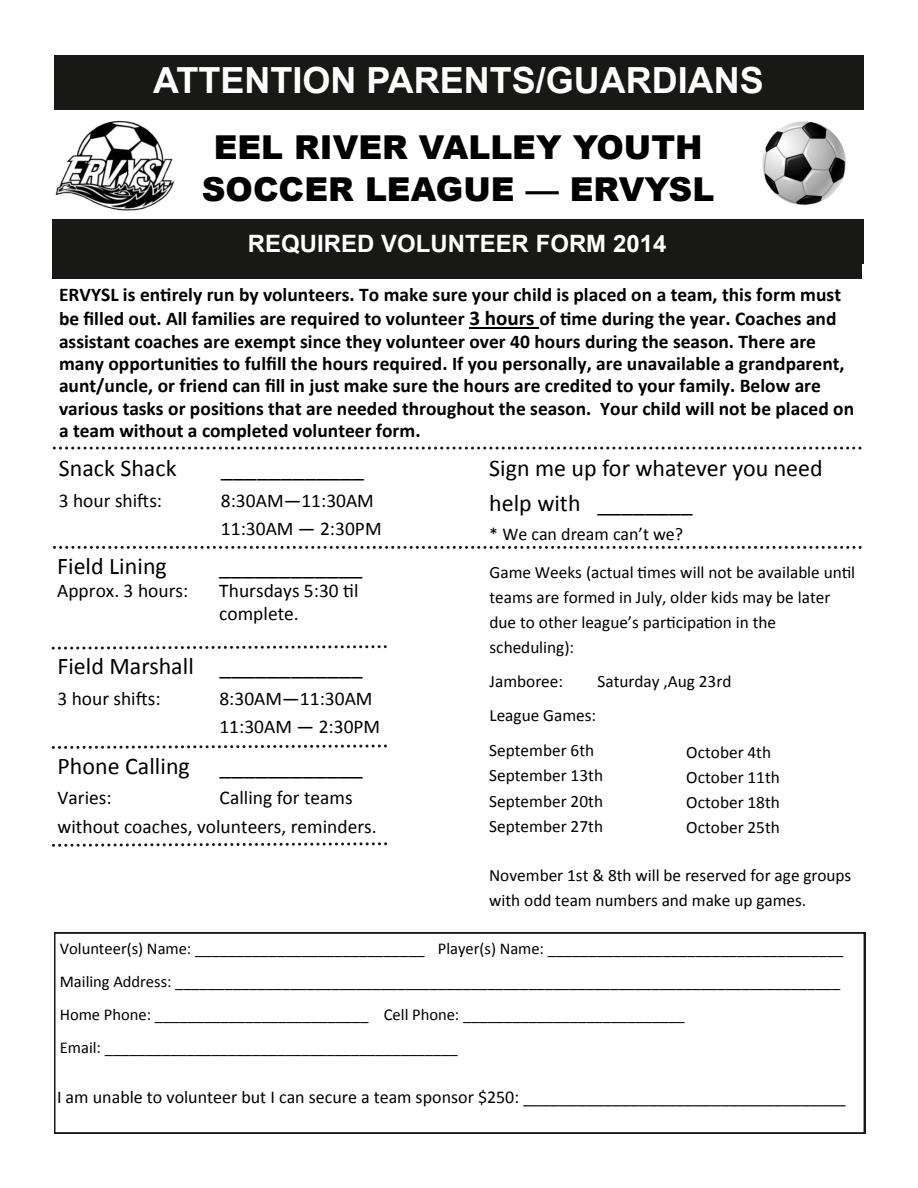
<style>
.page{position:relative;width:918px;height:1188px;background:#fff}
.page>*{position:absolute;margin:0;border:0;box-sizing:border-box;transform-origin:0 0}
.t1{font:700 36px "Arial";color:#fff}
.t2{font:900 33px/42px "Arial";color:#000;text-align:center}
.t3{font:24px/35px "Calibri";color:#000}
.t4{font:700 24px "Arial";color:#fff}
.t5{font:700 19.5px/22.6px "Calibri";color:#000}
.t6{font:19.5px/28.2px "Calibri";color:#000}
.t7{font:18px "Calibri";color:#000}
.t8{font:17.25px/25px "Calibri";color:#000}
.t9{font:16.5px/33px "Calibri";color:#000}
.s1{font-size:21px}
</style>
<div class="page">
<img style="left:55px;top:120px;width:120px;height:91px">
<div style="left:54px;top:55px;width:810px;height:55px;background:#181817"></div>
<img style="left:762px;top:121px;width:84px;height:84px">
<div style="left:53px;top:219px;width:809px;height:60px;background:#181817"></div>
<hr style="left:470px;top:327px;width:69px;height:2px;background:#000">
<svg style="left:54px;top:932px;width:811px;height:202px"></svg>
<svg style="left:54px;top:447px;width:808px;height:3px"></svg>
<svg style="left:54px;top:546px;width:808px;height:3px"></svg>
<svg style="left:51px;top:645px;width:336px;height:5px"></svg>
<svg style="left:51px;top:744px;width:336px;height:5px"></svg>
<svg style="left:52px;top:842px;width:336px;height:5px"></svg>
<h1 class="t1" style="left:153px;top:60px;width:612px">ATTENTION PARENTS/GUARDIANS</h1>
<h2 class="t2" style="left:202px;top:124px;width:514px">EEL RIVER VALLEY YOUTH<br>SOCCER LEAGUE — ERVYSL</h2>
<p class="t4" style="left:248px;top:231px;width:420px">REQUIRED VOLUNTEER FORM 2014</p>
<p class="t5" style="left:59px;top:285px;width:797px">ERVYSL is entirely run by volunteers. To make sure your child is placed on a team, this form must be filled out. All families are required to volunteer <span class="s1">3 hours</span> of time during the year. Coaches and assistant coaches are exempt since they volunteer over 40 hours during the season. There are many opportunities to fulfill the hours required. If you personally, are unavailable a grandparent, aunt/uncle, or friend can fill in just make sure the hours are credited to your family. Below are various tasks or positions that are needed throughout the season. Your child will not be placed on a team without a completed volunteer form.</p>
<p class="t3" style="left:59px;top:453px;width:119px">Snack Shack</p>
<p class="t3" style="left:221px;top:453px;width:145px">____________</p>
<p class="t6" style="left:59px;top:488px;width:105px">3 hour shifts:</p>
<p class="t6" style="left:221px;top:488px;width:162px">8:30AM—11:30AM<br>11:30AM — 2:30PM</p>
<p class="t3" style="left:57px;top:550px;width:111px">Field Lining</p>
<p class="t3" style="left:219px;top:550px;width:145px">____________</p>
<p class="t6" style="left:57px;top:578px;width:133px">Approx. 3 hours:</p>
<p class="t6" style="left:219px;top:581px;width:141px;line-height:22.4px">Thursdays 5:30 til complete.</p>
<p class="t3" style="left:57px;top:651px;width:307px">Field Marshall ____________</p>
<p class="t6" style="left:57px;top:686px;width:105px">3 hour shifts:</p>
<p class="t6" style="left:219px;top:686px;width:162px">8:30AM—11:30AM<br>11:30AM — 2:30PM</p>
<p class="t3" style="left:58px;top:750px;width:307px">Phone Calling ____________</p>
<p class="t6" style="left:58px;top:785px;width:56px">Varies:</p>
<p class="t6" style="left:58px;top:785px;width:321px;text-indent:162px">Calling for teams without coaches, volunteers, reminders.</p>
<p class="t3" style="left:489px;top:453px;width:335px">Sign me up for whatever you need help with ________</p>
<p class="t7" style="left:489px;top:526px;width:195px">* We can dream can’t we?</p>
<p class="t8" style="left:489px;top:561px;width:367px">Game Weeks (actual times will not be available until teams are formed in July, older kids may be later due to other league’s participation in the scheduling):</p>
<p class="t8" style="left:489px;top:670px;width:75px">Jamboree:</p>
<p class="t8" style="left:598px;top:670px;width:135px">Saturday ,Aug 23rd</p>
<p class="t8" style="left:489px;top:704px;width:108px">League Games:</p>
<p class="t8" style="left:489px;top:740px;width:115px">September 6th<br>September 13th<br>September 20th<br>September 27th</p>
<p class="t8" style="left:686px;top:741px;width:95px">October 4th<br>October 11th<br>October 18th<br>October 25th</p>
<p class="t8" style="left:489px;top:864px;width:364px">November 1st &amp; 8th will be reserved for age groups with odd team numbers and make up games.</p>
<p class="t9" style="left:60px;top:934px;width:785px">Volunteer(s) Name: ____________________________ Player(s) Name: ____________________________________ Mailing Address: _________________________________________________________________________________ Home Phone: __________________________ Cell Phone: ___________________________<br>Email: ___________________________________________</p>
<p class="t7" style="left:57px;top:1090px;width:790px">I am unable to volunteer but I can secure a team sponsor $250: ____________________________________</p>
</div>
